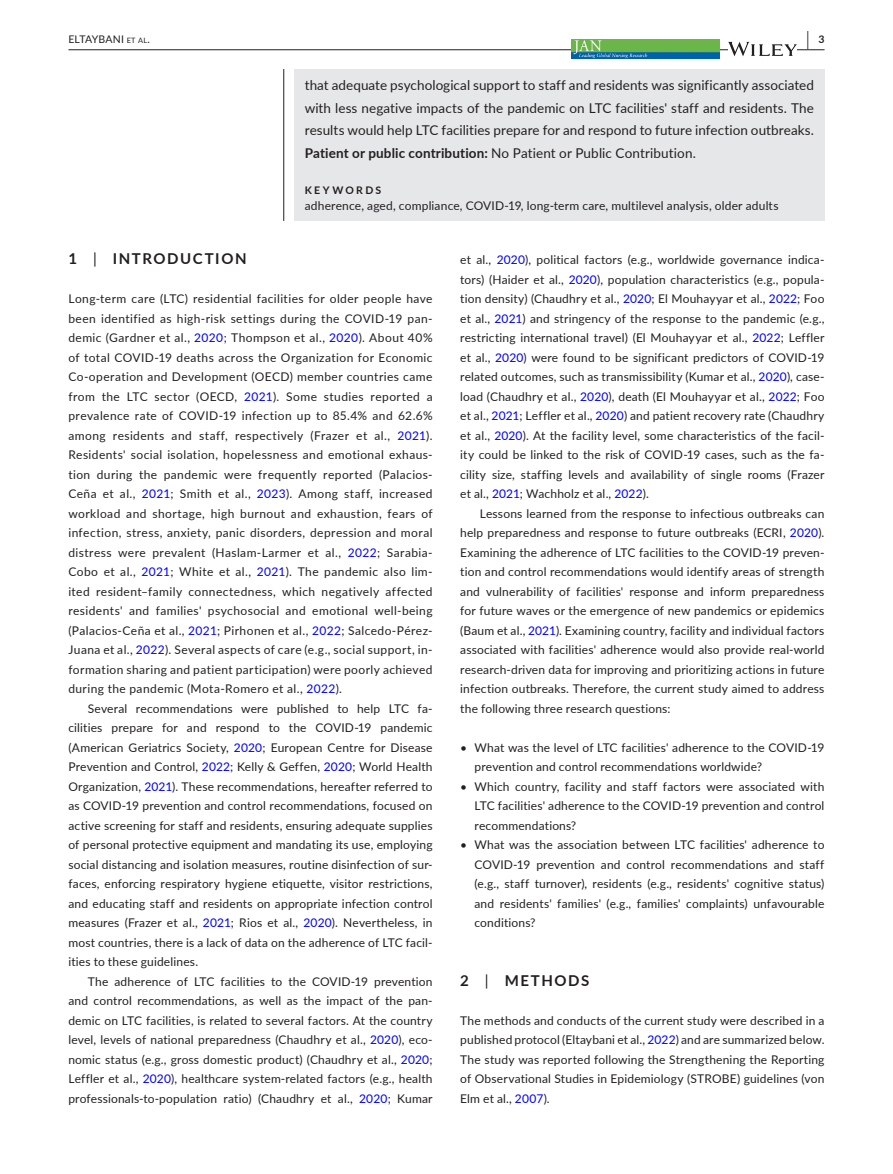
<style>
.page{position:relative;width:893px;height:1174px;background:#fff}
.page>*{position:absolute;margin:0;border:0;box-sizing:border-box;transform-origin:0 0}
.t1{font:700 19.5px "Lato";color:#231f20;scale:.43 1}
.t2{font:700 15px "Lato";letter-spacing:.105em;color:#231f20}
.t3{font:13.5px/22.5px "Lato";letter-spacing:.01em;color:#231f20;text-align:justify}
.t4{font:12px/19.5px "Lato";letter-spacing:.015em;color:#231f20;text-align:justify}
.t5{font:10.5px "Lato";letter-spacing:.01em;color:#231f20}
.t6{font:700 10.5px "Lato";letter-spacing:.22em;color:#231f20}
.s1{font-size:7.35px}
.s2{font-weight:700}
.s3{font-weight:400}
.s4{color:#00f}
</style>
<div class="page">
<hr style="left:68px;top:49px;width:756px;height:1px;background:#231f20">
<img style="left:571px;top:39px;width:149px;height:20px">
<svg style="left:728px;top:42px;width:69px;height:14px"></svg>
<div style="left:294px;top:69px;width:530px;height:152px;background:#e6e7e9"></div>
<hr style="left:283px;top:69px;width:1px;height:152px;background:#231f20">
<p class="t5" style="left:68px;top:31px;width:83px">ELTAYBANI <span class="s1">et al</span>.</p>
<h1 class="t1" style="left:807px;top:25px;width:43px">| <sup>3</sup></h1>
<p class="t3" style="left:305px;top:74px;width:511px">that adequate psychological support to staff and residents was significantly associated with less negative impacts of the pandemic on LTC facilities' staff and residents. The results would help LTC facilities prepare for and respond to future infection outbreaks.<br><span class="s2">Patient or public contribution:</span> No Patient or Public Contribution.</p>
<p class="t6" style="left:305px;top:182px;width:78px">KEYWORDS</p>
<p class="t4" style="left:305px;top:196px;width:475px">adherence, aged, compliance, COVID-19, long-term care, multilevel analysis, older adults</p>
<p class="t2" style="left:68px;top:248px;width:180px">1 <span class="s3">|</span> INTRODUCTION</p>
<p class="t4" style="left:68px;top:288px;width:366px">Long-term care (LTC) residential facilities for older people have been identified as high-risk settings during the COVID-19 pan&shy;demic (Gardner et al., <span class="s4">2020</span>; Thompson et al., <span class="s4">2020</span>). About 40% of total COVID-19 deaths across the Organization for Economic Co-operation and Development (OECD) member countries came from the LTC sector (OECD, <span class="s4">2021</span>). Some studies reported a prevalence rate of COVID-19 infection up to 85.4% and 62.6% among residents and staff, respectively (Frazer et al., <span class="s4">2021</span>).<br>Residents' social isolation, hopelessness and emotional exhaus&shy;tion during the pandemic were frequently reported (Palacios-Ceña et al., <span class="s4">2021</span>; Smith et al., <span class="s4">2023</span>). Among staff, increased workload and shortage, high burnout and exhaustion, fears of infection, stress, anxiety, panic disorders, depression and moral distress were prevalent (Haslam-Larmer et al., <span class="s4">2022</span>; Sarabia-Cobo et al., <span class="s4">2021</span>; White et al., <span class="s4">2021</span>). The pandemic also lim&shy;ited resident–family connectedness, which negatively affected residents' and families' psychosocial and emotional well-being (Palacios-Ceña et al., <span class="s4">2021</span>; Pirhonen et al., <span class="s4">2022</span>; Salcedo-Pérez-Juana et al., <span class="s4">2022</span>). Several aspects of care (e.g., social support, in&shy;formation sharing and patient participation) were poorly achieved during the pandemic (Mota-Romero et al., <span class="s4">2022</span>).</p>
<p class="t4" style="left:68px;top:698px;width:366px;text-indent:20px">Several recommendations were published to help LTC fa&shy;cilities prepare for and respond to the COVID-19 pandemic (American Geriatrics Society, <span class="s4">2020</span>; European Centre for Disease Prevention and Control, <span class="s4">2022</span>; Kelly &amp; Geffen, <span class="s4">2020</span>; World Health Organization, <span class="s4">2021</span>). These recommendations, hereafter referred to as COVID-19 prevention and control recommendations, focused on active screening for staff and residents, ensuring adequate supplies of personal protective equipment and mandating its use, employing social distancing and isolation measures, routine disinfection of sur&shy;faces, enforcing respiratory hygiene etiquette, visitor restrictions, and educating staff and residents on appropriate infection control measures (Frazer et al., <span class="s4">2021</span>; Rios et al., <span class="s4">2020</span>). Nevertheless, in most countries, there is a lack of data on the adherence of LTC facil&shy;ities to these guidelines.</p>
<p class="t4" style="left:68px;top:971px;width:366px;text-indent:20px">The adherence of LTC facilities to the COVID-19 prevention and control recommendations, as well as the impact of the pan&shy;demic on LTC facilities, is related to several factors. At the country level, levels of national preparedness (Chaudhry et al., <span class="s4">2020</span>), eco&shy;nomic status (e.g., gross domestic product) (Chaudhry et al., <span class="s4">2020</span>; Leffler et al., <span class="s4">2020</span>), healthcare system-related factors (e.g., health professionals-to-population ratio) (Chaudhry et al., <span class="s4">2020</span>; Kumar</p>
<p class="t4" style="left:460px;top:249px;width:366px">et al., <span class="s4">2020</span>), political factors (e.g., worldwide governance indica&shy;tors) (Haider et al., <span class="s4">2020</span>), population characteristics (e.g., popula&shy;tion density) (Chaudhry et al., <span class="s4">2020</span>; El Mouhayyar et al., <span class="s4">2022</span>; Foo et al., <span class="s4">2021</span>) and stringency of the response to the pandemic (e.g., restricting international travel) (El Mouhayyar et al., <span class="s4">2022</span>; Leffler et al., <span class="s4">2020</span>) were found to be significant predictors of COVID-19 related outcomes, such as transmissibility (Kumar et al., <span class="s4">2020</span>), case&shy;load (Chaudhry et al., <span class="s4">2020</span>), death (El Mouhayyar et al., <span class="s4">2022</span>; Foo et al., <span class="s4">2021</span>; Leffler et al., <span class="s4">2020</span>) and patient recovery rate (Chaudhry et al., <span class="s4">2020</span>). At the facility level, some characteristics of the facil&shy;ity could be linked to the risk of COVID-19 cases, such as the fa&shy;cility size, staffing levels and availability of single rooms (Frazer et al., <span class="s4">2021</span>; Wachholz et al., <span class="s4">2022</span>).</p>
<p class="t4" style="left:460px;top:503px;width:366px;text-indent:20px">Lessons learned from the response to infectious outbreaks can help preparedness and response to future outbreaks (ECRI, <span class="s4">2020</span>).<br>Examining the adherence of LTC facilities to the COVID-19 preven&shy;tion and control recommendations would identify areas of strength and vulnerability of facilities' response and inform preparedness for future waves or the emergence of new pandemics or epidemics (Baum et al., <span class="s4">2021</span>). Examining country, facility and individual factors associated with facilities' adherence would also provide real-world research-driven data for improving and prioritizing actions in future infection outbreaks. Therefore, the current study aimed to address the following three research questions:</p>
<p class="t4" style="left:474px;top:737px;width:351px;text-indent:-14px">• What was the level of LTC facilities' adherence to the COVID-19 prevention and control recommendations worldwide?</p>
<p class="t4" style="left:474px;top:776px;width:351px;text-indent:-14px">• Which country, facility and staff factors were associated with LTC facilities' adherence to the COVID-19 prevention and control recommendations?</p>
<p class="t4" style="left:474px;top:834px;width:351px;text-indent:-14px">• What was the association between LTC facilities' adherence to COVID-19 prevention and control recommendations and staff (e.g., staff turnover), residents (e.g., residents' cognitive status) and residents' families' (e.g., families' complaints) unfavourable conditions?</p>
<p class="t2" style="left:460px;top:969px;width:131px">2 <span class="s3">|</span> METHODS</p>
<p class="t4" style="left:460px;top:1010px;width:366px">The methods and conducts of the current study were described in a published protocol (Eltaybani et al., <span class="s4">2022</span>) and are summarized below.<br>The study was reported following the Strengthening the Reporting of Observational Studies in Epidemiology (STROBE) guidelines (von Elm et al., <span class="s4">2007</span>).</p>
</div>
